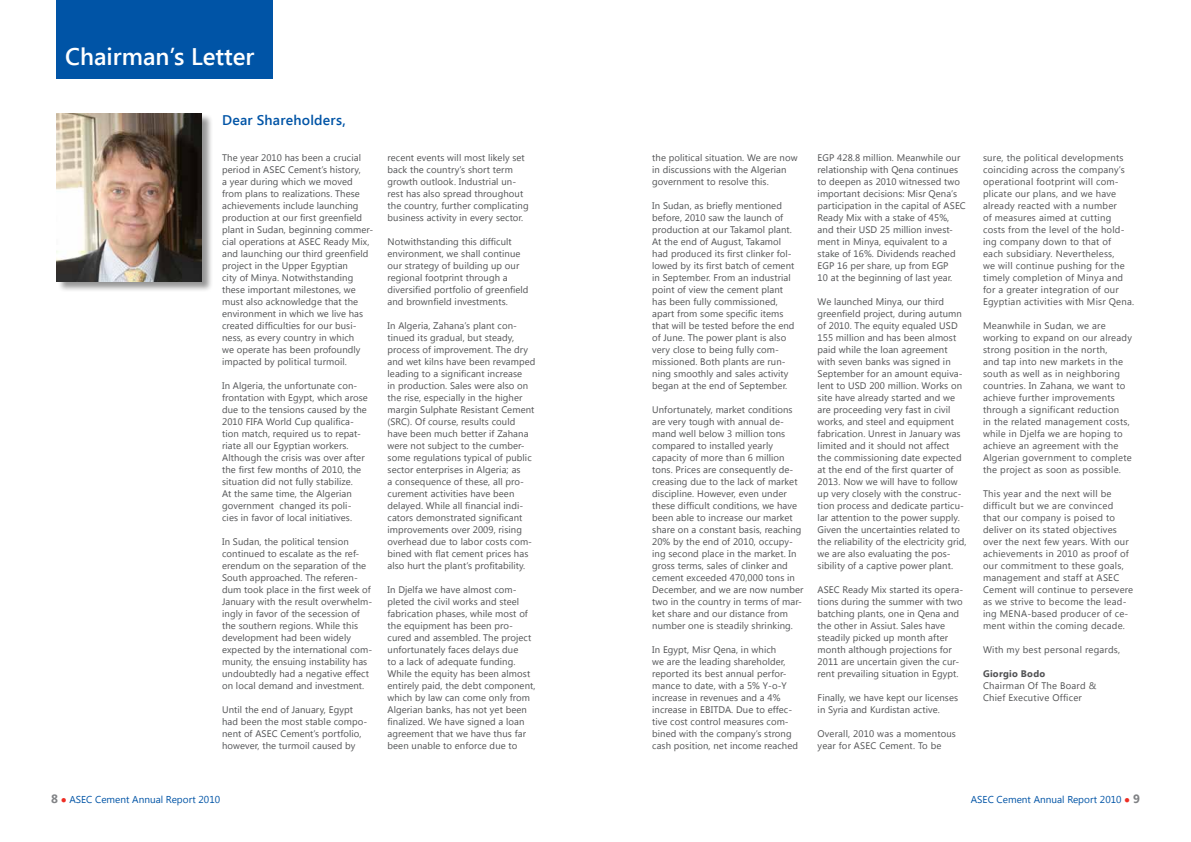
<style>
.page{position:relative;width:1191px;height:842px;background:#fff}
.page>*{position:absolute;margin:0;border:0;box-sizing:border-box;transform-origin:0 0}
.t1{font:600 24px "Segoe UI";color:#fff}
.t2{font:600 14px "Segoe UI";letter-spacing:.015em;color:#0054a6}
.t3{font:10px "Segoe UI";color:#0054a6}
.t4{font:9.5px/12px "Segoe UI";letter-spacing:.01em;color:#515254}
.t5{font:700 9.5px "Segoe UI";letter-spacing:.025em;color:#515254}
.s1{font-weight:700;font-size:12px;color:#808285}
.s2{color:#ee2e24}
</style>
<div class="page">
<div style="left:57px;top:0;width:216px;height:79px;background:#0054a6"></div>
<div style="left:57px;top:114px;width:156px;height:178px;background:#000;opacity:.41"></div>
<img style="left:57px;top:113px;width:145px;height:168px">
<h1 class="t1" style="left:65px;top:40px;width:191px">Chairman’s Letter</h1>
<h2 class="t2" style="left:222px;top:111px;width:125px">Dear Shareholders,</h2>
<p class="t4" style="left:222px;top:152px;width:152px">The year 2010 has been a crucial period in ASEC Cement’s history,<br>a year during which we moved from plans to realizations. These achievements include launching production at our first greenfield plant in Sudan, beginning commer&shy;cial operations at ASEC Ready Mix, and launching our third greenfield project in the Upper Egyptian<br>city of Minya. Notwithstanding these important milestones, we must also acknowledge that the environment in which we live has created difficulties for our busi&shy;ness, as every country in which<br>we operate has been profoundly impacted by political turmoil.</p>
<p class="t4" style="left:222px;top:380px;width:147px">In Algeria, the unfortunate con&shy;frontation with Egypt, which arose due to the tensions caused by the<br>2010 FIFA World Cup qualifica&shy;tion match, required us to repat&shy;riate all our Egyptian workers.<br>Although the crisis was over after the first few months of 2010, the situation did not fully stabilize.<br>At the same time, the Algerian government changed its poli&shy;cies in favor of local initiatives.</p>
<p class="t4" style="left:222px;top:536px;width:152px">In Sudan, the political tension continued to escalate as the ref&shy;erendum on the separation of the South approached. The referen&shy;dum took place in the first week of January with the result overwhelm&shy;ingly in favor of the secession of the southern regions. While this development had been widely expected by the international com&shy;munity, the ensuing instability has undoubtedly had a negative effect on local demand and investment.</p>
<p class="t4" style="left:222px;top:704px;width:147px">Until the end of January, Egypt had been the most stable compo&shy;nent of ASEC Cement’s portfolio, however, the turmoil caused by</p>
<p class="t4" style="left:387px;top:152px;width:143px">recent events will most likely set back the country’s short term growth outlook. Industrial un&shy;rest has also spread throughout the country, further complicating business activity in every sector.</p>
<p class="t4" style="left:387px;top:236px;width:142px">Notwithstanding this difficult environment, we shall continue our strategy of building up our regional footprint through a diversified portfolio of greenfield and brownfield investments.</p>
<p class="t4" style="left:387px;top:320px;width:149px">In Algeria, Zahana’s plant con&shy;tinued its gradual, but steady, process of improvement. The dry and wet kilns have been revamped leading to a significant increase<br>in production. Sales were also on the rise, especially in the higher margin Sulphate Resistant Cement (SRC). Of course, results could have been much better if Zahana were not subject to the cumber&shy;some regulations typical of public sector enterprises in Algeria; as<br>a consequence of these, all pro&shy;curement activities have been delayed. While all financial indi&shy;cators demonstrated significant improvements over 2009, rising overhead due to labor costs com&shy;bined with flat cement prices has also hurt the plant’s profitability.</p>
<p class="t4" style="left:387px;top:584px;width:149px">In Djelfa we have almost com&shy;pleted the civil works and steel fabrication phases, while most of the equipment has been pro&shy;cured and assembled. The project unfortunately faces delays due<br>to a lack of adequate funding.<br>While the equity has been almost entirely paid, the debt component, which by law can come only from<br>Algerian banks, has not yet been finalized. We have signed a loan agreement that we have thus far been unable to enforce due to</p>
<p class="t4" style="left:652px;top:152px;width:147px">the political situation. We are now in discussions with the Algerian government to resolve this.</p>
<p class="t4" style="left:652px;top:200px;width:144px">In Sudan, as briefly mentioned before, 2010 saw the launch of production at our Takamol plant.<br>At the end of August, Takamol had produced its first clinker fol&shy;lowed by its first batch of cement in September. From an industrial point of view the cement plant has been fully commissioned, apart from some specific items that will be tested before the end of June. The power plant is also very close to being fully com&shy;missioned. Both plants are run&shy;ning smoothly and sales activity began at the end of September.</p>
<p class="t4" style="left:652px;top:403px;width:153px">Unfortunately, market conditions are very tough with annual de&shy;mand well below 3 million tons compared to installed yearly capacity of more than 6 million tons. Prices are consequently de&shy;creasing due to the lack of market discipline. However, even under these difficult conditions, we have been able to increase our market share on a constant basis, reaching<br>20% by the end of 2010, occupy&shy;ing second place in the market. In gross terms, sales of clinker and cement exceeded 470,000 tons in<br>December, and we are now number two in the country in terms of mar&shy;ket share and our distance from number one is steadily shrinking.</p>
<p class="t4" style="left:652px;top:643px;width:147px">In Egypt, Misr Qena, in which<br>we are the leading shareholder, reported its best annual perfor&shy;mance to date, with a 5% Y-o-Y increase in revenues and a 4% increase in EBITDA. Due to effec&shy;tive cost control measures com&shy;bined with the company’s strong cash position, net income reached</p>
<p class="t4" style="left:817px;top:151px;width:150px">EGP 428.8 million. Meanwhile our relationship with Qena continues to deepen as 2010 witnessed two important decisions: Misr Qena’s participation in the capital of ASEC<br>Ready Mix with a stake of 45%, and their USD 25 million invest&shy;ment in Minya, equivalent to a stake of 16%. Dividends reached<br>EGP 16 per share, up from EGP<br>10 at the beginning of last year.</p>
<p class="t4" style="left:817px;top:295px;width:150px">We launched Minya, our third greenfield project, during autumn of 2010. The equity equaled USD<br>155 million and has been almost paid while the loan agreement with seven banks was signed in<br>September for an amount equiva&shy;lent to USD 200 million. Works on site have already started and we are proceeding very fast in civil works, and steel and equipment fabrication. Unrest in January was limited and it should not affect<br>the commissioning date expected at the end of the first quarter of<br>2013. Now we will have to follow up very closely with the construc&shy;tion process and dedicate particu&shy;lar attention to the power supply.<br>Given the uncertainties related to the reliability of the electricity grid, we are also evaluating the pos&shy;sibility of a captive power plant.</p>
<p class="t4" style="left:817px;top:583px;width:147px">ASEC Ready Mix started its opera&shy;tions during the summer with two batching plants, one in Qena and the other in Assiut. Sales have steadily picked up month after month although projections for<br>2011 are uncertain given the cur&shy;rent prevailing situation in Egypt.</p>
<p class="t4" style="left:817px;top:691px;width:142px">Finally, we have kept our licenses in Syria and Kurdistan active.</p>
<p class="t4" style="left:817px;top:727px;width:140px">Overall, 2010 was a momentous year for ASEC Cement. To be</p>
<p class="t4" style="left:983px;top:151px;width:153px">sure, the political developments coinciding across the company’s operational footprint will com&shy;plicate our plans, and we have already reacted with a number<br>of measures aimed at cutting costs from the level of the hold&shy;ing company down to that of<br>each subsidiary. Nevertheless,<br>we will continue pushing for the timely completion of Minya and for a greater integration of our<br>Egyptian activities with Misr Qena.</p>
<p class="t4" style="left:983px;top:319px;width:150px">Meanwhile in Sudan, we are working to expand on our already strong position in the north,<br>and tap into new markets in the south as well as in neighboring countries. In Zahana, we want to achieve further improvements through a significant reduction<br>in the related management costs, while in Djelfa we are hoping to achieve an agreement with the<br>Algerian government to complete the project as soon as possible.</p>
<p class="t4" style="left:983px;top:487px;width:152px">This year and the next will be difficult but we are convinced<br>that our company is poised to deliver on its stated objectives over the next few years. With our achievements in 2010 as proof of our commitment to these goals, management and staff at ASEC<br>Cement will continue to persevere as we strive to become the lead&shy;ing MENA-based producer of ce&shy;ment within the coming decade.</p>
<p class="t4" style="left:983px;top:643px;width:139px">With my best personal regards,</p>
<p class="t5" style="left:983px;top:667px;width:64px">Giorgio Bodo</p>
<p class="t4" style="left:983px;top:679px;width:115px">Chairman Of The Board &amp;<br>Chief Executive Officer</p>
<p class="t3" style="left:51px;top:792px;width:171px"><span class="s1">8</span> <span class="s2">●</span> ASEC Cement Annual Report 2010</p>
<p class="t3" style="left:971px;top:792px;width:171px">ASEC Cement Annual Report 2010 <span class="s2">●</span> <span class="s1">9</span></p>
</div>
